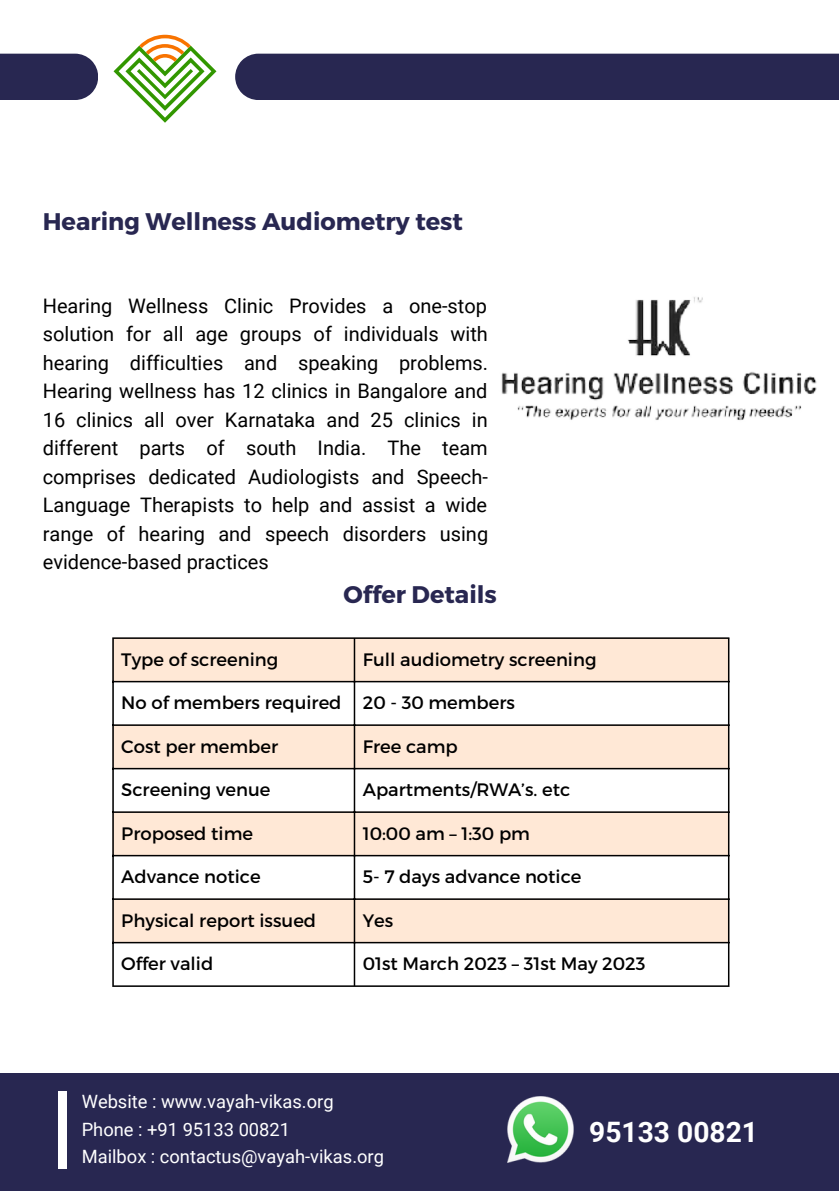
<style>
.page{position:relative;width:839px;height:1191px;background:#fff}
.page>*{position:absolute;margin:0;border:0;box-sizing:border-box;transform-origin:0 0}
.t1{font:700 28.2px "Roboto";color:#fff}
.t2{font:700 24px "Montserrat";color:#282751}
.t3{font:20px/28.4px "Roboto";color:#000;text-align:justify}
.t4{font:18.4px "Roboto";color:#fff}
.t5{font:18px "Montserrat";color:#000}
</style>
<div class="page">
<div style="left:0;top:1073px;width:838px;height:118px;background:#282751"></div>
<div style="left:59px;top:1091px;width:8px;height:77px;background:#fff"></div>
<div style="left:0;top:54px;width:98px;height:46px;background:#282751"></div>
<div style="left:235px;top:54px;width:603px;height:46px;background:#282751"></div>
<svg style="left:113px;top:35px;width:103px;height:88px"></svg>
<img style="left:507px;top:1097px;width:66px;height:66px">
<svg style="left:114px;top:639px;width:614px;height:303px;fill:#ffe8d6"></svg>
<hr style="left:112px;top:639px;width:2px;height:346px;background:#000">
<hr style="left:354px;top:639px;width:1px;height:346px;background:#000">
<hr style="left:728px;top:639px;width:1px;height:346px;background:#000">
<hr style="left:112px;top:637px;width:617px;height:2px;background:#000">
<hr style="left:112px;top:681px;width:617px;height:1px;background:#000">
<hr style="left:112px;top:724px;width:617px;height:2px;background:#000">
<hr style="left:112px;top:768px;width:617px;height:1px;background:#000">
<hr style="left:112px;top:811px;width:617px;height:2px;background:#000">
<hr style="left:112px;top:855px;width:617px;height:1px;background:#000">
<hr style="left:112px;top:898px;width:617px;height:2px;background:#000">
<hr style="left:112px;top:942px;width:617px;height:1px;background:#000">
<hr style="left:112px;top:985px;width:617px;height:2px;background:#000">
<img style="left:501px;top:297px;width:316px;height:123px">
<p class="t2" style="left:43px;top:205px;width:422px">Hearing Wellness Audiometry test</p>
<p class="t3" style="left:43px;top:292px;width:447px">Hearing Wellness Clinic Provides a one-stop solution for all age groups of individuals with hearing difficulties and speaking problems.<br>Hearing wellness has 12 clinics in Bangalore and 16 clinics all over Karnataka and 25 clinics in different parts of south India. The team comprises dedicated Audiologists and Speech-Language Therapists to help and assist a wide range of hearing and speech disorders using evidence-based practices</p>
<p class="t2" style="left:343px;top:579px;width:155px">Offer Details</p>
<p class="t5" style="left:121px;top:648px;width:158px">Type of screening</p>
<p class="t5" style="left:363px;top:648px;width:235px">Full audiometry screening</p>
<p class="t5" style="left:121px;top:691px;width:222px">No of members required</p>
<p class="t5" style="left:363px;top:691px;width:154px">20 - 30 members</p>
<p class="t5" style="left:121px;top:735px;width:158px">Cost per member</p>
<p class="t5" style="left:363px;top:735px;width:96px">Free camp</p>
<p class="t5" style="left:121px;top:778px;width:151px">Screening venue</p>
<p class="t5" style="left:363px;top:778px;width:209px">Apartments/RWA’s. etc</p>
<p class="t5" style="left:121px;top:822px;width:133px">Proposed time</p>
<p class="t5" style="left:363px;top:822px;width:169px">10:00 am – 1:30 pm</p>
<p class="t5" style="left:121px;top:865px;width:141px">Advance notice</p>
<p class="t5" style="left:363px;top:865px;width:220px">5- 7 days advance notice</p>
<p class="t5" style="left:121px;top:909px;width:196px">Physical report issued</p>
<p class="t5" style="left:363px;top:909px;width:32px">Yes</p>
<p class="t5" style="left:121px;top:952px;width:93px">Offer valid</p>
<p class="t5" style="left:363px;top:952px;width:284px">01st March 2023 – 31st May 2023</p>
<p class="t4" style="left:82px;top:1091px;width:253px">Website : www.vayah-vikas.org</p>
<p class="t4" style="left:82px;top:1119px;width:210px">Phone : +91 95133 00821</p>
<p class="t4" style="left:82px;top:1146px;width:304px">Mailbox : contactus@vayah-vikas.org</p>
<p class="t1" style="left:589px;top:1116px;width:170px">95133 00821</p>
</div>
